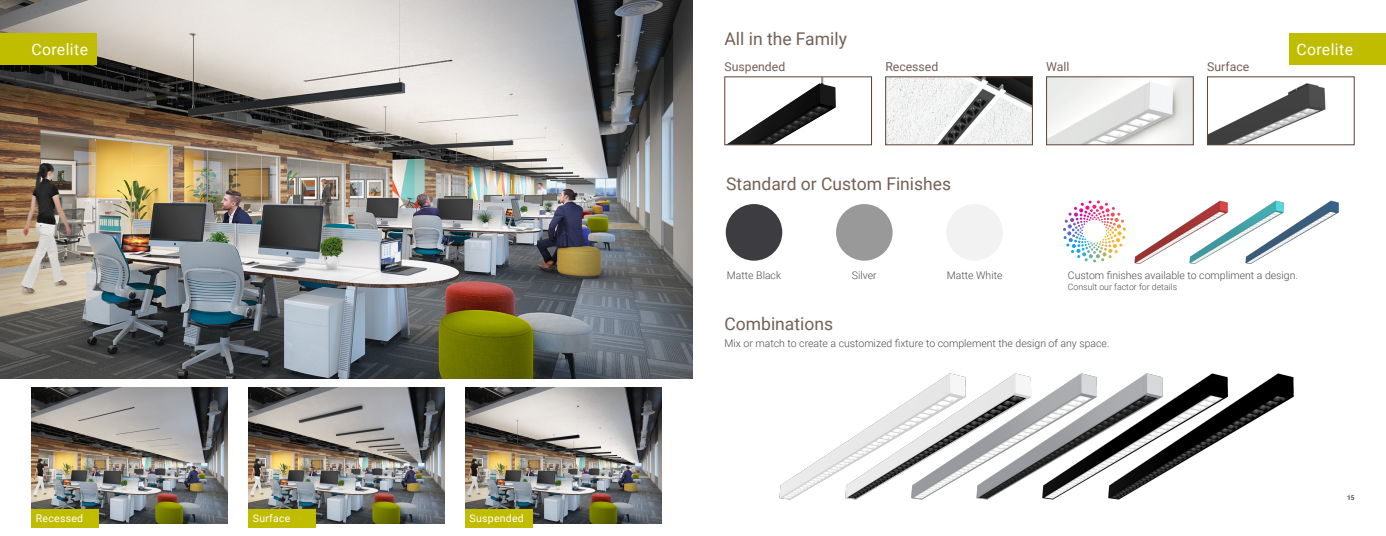
<style>
.page{position:relative;width:1386px;height:536px;background:#fff}
.page>*{position:absolute;margin:0;border:0;box-sizing:border-box;transform-origin:0 0}
.t1{font:17.5px "Roboto";color:#745f55}
.t2{font:15.75px "Roboto";letter-spacing:.025em;color:#fff}
.t3{font:12.25px "Roboto";color:#745f55}
.t4{font:300 10.5px "Roboto";color:#4b4c4d}
.t5{font:10.5px "Roboto";letter-spacing:.025em;color:#fff}
.t6{font:300 8.75px "Roboto";color:#4b4c4d}
.t7{font:700 6.56px "Roboto";color:#4b4c4d}
</style>
<div class="page">
<div style="left:1289px;top:34px;width:97px;height:31px;background:#c0bc00"></div>
<img style="left:1119px;top:373px;width:172px;height:127px">
<img style="left:970px;top:373px;width:149px;height:127px">
<img style="left:648px;top:373px;width:322px;height:127px">
<img style="left:1230px;top:222px;width:13px;height:22px">
<img style="left:1134px;top:200px;width:96px;height:64px">
<img style="left:0;top:0;width:693px;height:378px">
<div style="left:0;top:34px;width:97px;height:31px;background:#c0bc00"></div>
<img style="left:32px;top:387px;width:196px;height:136px">
<img style="left:248px;top:387px;width:197px;height:136px">
<img style="left:465px;top:387px;width:197px;height:136px">
<div style="left:31px;top:508px;width:68px;height:19px;background:#c0bc00"></div>
<div style="left:248px;top:508px;width:68px;height:19px;background:#c0bc00"></div>
<div style="left:465px;top:508px;width:67px;height:19px;background:#c0bc00"></div>
<img style="left:803px;top:78px;width:19px;height:16px">
<div style="left:725px;top:76px;width:147px;height:69px;border:1px solid #5b4337"></div>
<img style="left:887px;top:78px;width:144px;height:65px">
<div style="left:885px;top:76px;width:148px;height:69px;border:1px solid #5b4337"></div>
<img style="left:1048px;top:78px;width:144px;height:65px">
<div style="left:1046px;top:76px;width:148px;height:69px;border:1px solid #5b4337"></div>
<img style="left:1209px;top:83px;width:117px;height:60px">
<div style="left:1207px;top:76px;width:148px;height:69px;border:1px solid #5b4337"></div>
<div style="left:726px;top:204px;width:56px;height:56px;background:#3c3c41;border-radius:50%"></div>
<div style="left:836px;top:204px;width:57px;height:56px;background:#999;border-radius:50%"></div>
<div style="left:946px;top:204px;width:57px;height:56px;background:#f2f2f2;border-radius:50%"></div>
<svg style="left:1069px;top:200px;width:51px;height:16px"></svg>
<img style="left:1243px;top:200px;width:96px;height:64px">
<p class="t2" style="left:31px;top:39px;width:58px">Corelite</p>
<p class="t5" style="left:36px;top:511px;width:49px">Recessed</p>
<p class="t5" style="left:253px;top:511px;width:39px">Surface</p>
<p class="t5" style="left:470px;top:511px;width:56px">Suspended</p>
<p class="t1" style="left:724px;top:26px;width:124px">All in the Family</p>
<p class="t3" style="left:724px;top:58px;width:62px">Suspended</p>
<p class="t3" style="left:885px;top:58px;width:54px">Recessed</p>
<p class="t3" style="left:1046px;top:58px;width:25px">Wall</p>
<p class="t3" style="left:1207px;top:58px;width:44px">Surface</p>
<p class="t1" style="left:726px;top:171px;width:226px">Standard or Custom Finishes</p>
<h2 class="t2" style="left:1296px;top:39px;width:58px">Corelite</h2>
<p class="t4" style="left:727px;top:268px;width:56px">Matte Black</p>
<p class="t4" style="left:852px;top:268px;width:26px">Silver</p>
<p class="t4" style="left:947px;top:268px;width:57px">Matte White</p>
<p class="t4" style="left:1068px;top:268px;width:232px">Custom finishes available to compliment a design.</p>
<p class="t6" style="left:1068px;top:280px;width:111px">Consult our factor for details</p>
<p class="t1" style="left:724px;top:312px;width:110px">Combinations</p>
<p class="t4" style="left:724px;top:336px;width:387px">Mix or match to create a customized fixture to complement the design of any space.</p>
<p class="t7" style="left:1347px;top:493px;width:9px">15</p>
</div>
